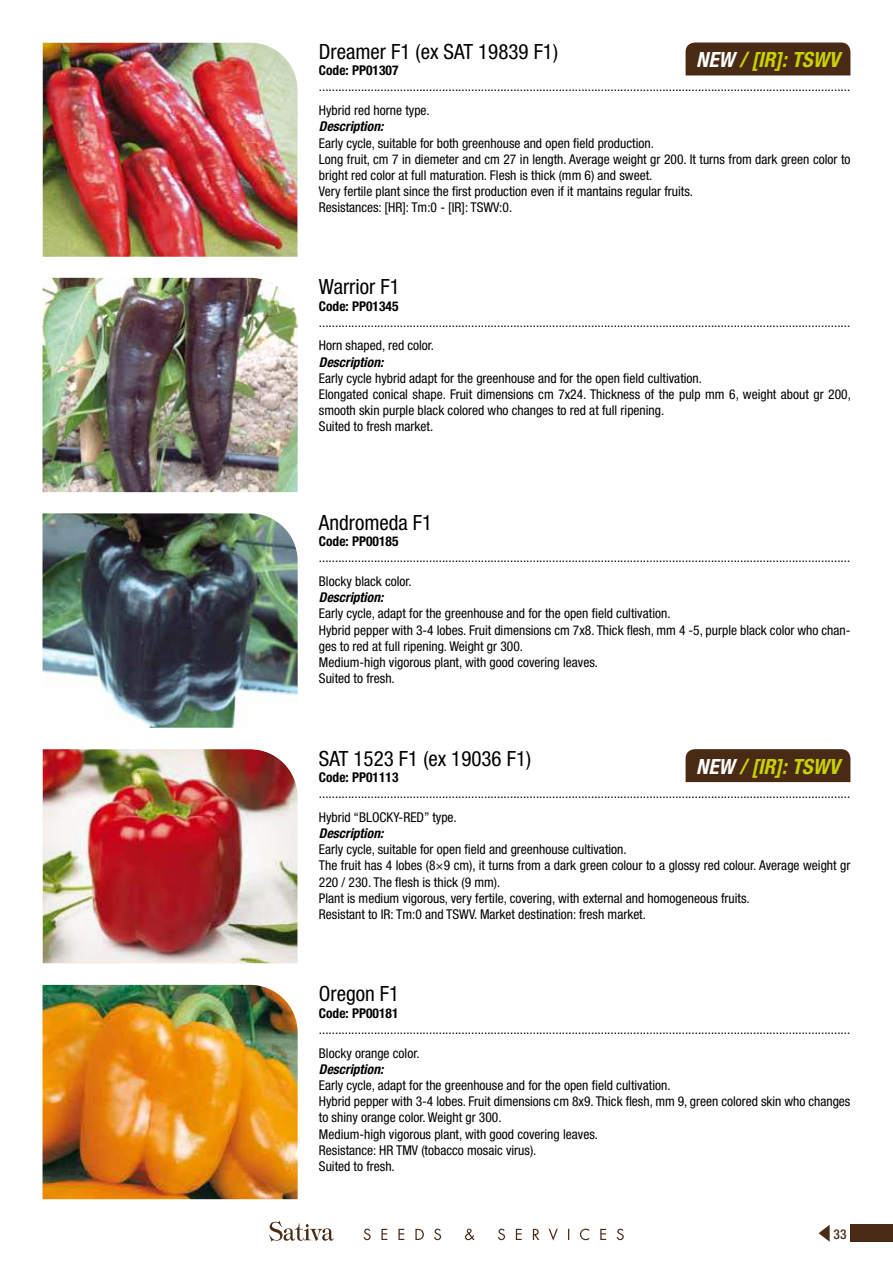
<style>
.page{position:relative;width:893px;height:1263px;background:#fff}
.page>*{position:absolute;margin:0;border:0;box-sizing:border-box;transform-origin:0 0}
.t1{font:condensed 21px "Helvetica Neue";color:#000}
.t2{font:italic 700 condensed 21px "Helvetica Neue";color:#c8d100}
.t3{font:condensed 13.5px/16.2px "Helvetica Neue";color:#000}
.t4{font:700 condensed 13.5px "Helvetica Neue";color:#000}
.t5{font:italic 700 condensed 13.5px "Helvetica Neue";color:#000}
.t6{font:500 condensed 13.5px "Helvetica Neue";color:#482a15}
.s1{color:#fff}
</style>
<div class="page">
<svg style="left:819px;top:1225px;width:11px;height:17px"></svg>
<div style="left:850px;top:1225px;width:43px;height:17px;background:#482a15"></div>
<svg style="left:364px;top:1228px;width:260px;height:13px"></svg>
<svg style="left:269px;top:1220px;width:65px;height:22px"></svg>
<img style="left:42px;top:42px;width:256px;height:215px">
<img style="left:42px;top:749px;width:256px;height:215px">
<img style="left:43px;top:513px;width:255px;height:215px">
<img style="left:43px;top:278px;width:255px;height:214px">
<img style="left:43px;top:985px;width:255px;height:214px">
<div style="left:686px;top:43px;width:164px;height:32px;background:#482a15"></div>
<div style="left:686px;top:749px;width:164px;height:33px;background:#482a15"></div>
<h1 class="t1" style="left:319px;top:39px;width:241px">Dreamer F1 (ex SAT 19839 F1)</h1>
<p class="t4" style="left:319px;top:62px;width:81px">Code: PP01307</p>
<p class="t3" style="left:319px;top:75px;width:533px;line-height:23.7px">....................................................................................................................................................................<br>Hybrid red horne type.</p>
<p class="t5" style="left:319px;top:118px;width:66px">Description:</p>
<p class="t3" style="left:319px;top:135px;width:533px">Early cycle, suitable for both greenhouse and open field production.<br>Long fruit, cm 7 in diemeter and cm 27 in length. Average weight gr 200. It turns from dark green color to bright red color at full maturation. Flesh is thick (mm 6) and sweet.<br>Very fertile plant since the first production even if it mantains regular fruits.<br>Resistances: [HR]: Tm:0 - [IR]: TSWV:0.</p>
<h1 class="t2" style="left:696px;top:47px;width:145px"><span class="s1">NEW</span> / [IR]: TSWV</h1>
<h1 class="t1" style="left:319px;top:275px;width:82px">Warrior F1</h1>
<p class="t4" style="left:319px;top:298px;width:81px">Code: PP01345</p>
<p class="t3" style="left:319px;top:310px;width:533px;line-height:23.7px">....................................................................................................................................................................<br>Horn shaped, red color.</p>
<p class="t5" style="left:319px;top:354px;width:66px">Description:</p>
<p class="t3" style="left:319px;top:370px;width:534px">Early cycle hybrid adapt for the greenhouse and for the open field cultivation.<br>Elongated conical shape. Fruit dimensions cm 7x24. Thickness of the pulp mm 6, weight about gr 200, smooth skin purple black colored who changes to red at full ripening.<br>Suited to fresh market.</p>
<h1 class="t1" style="left:319px;top:510px;width:115px">Andromeda F1</h1>
<p class="t4" style="left:319px;top:533px;width:81px">Code: PP00185</p>
<p class="t3" style="left:319px;top:546px;width:533px;line-height:23.7px">....................................................................................................................................................................<br>Blocky black color.</p>
<p class="t5" style="left:319px;top:589px;width:66px">Description:</p>
<p class="t3" style="left:319px;top:605px;width:533px">Early cycle, adapt for the greenhouse and for the open field cultivation.<br>Hybrid pepper with 3-4 lobes. Fruit dimensions cm 7x8. Thick flesh, mm 4 -5, purple black color who chan&shy;ges to red at full ripening. Weight gr 300.<br>Medium-high vigorous plant, with good covering leaves.<br>Suited to fresh.</p>
<h1 class="t1" style="left:319px;top:746px;width:214px">SAT 1523 F1 (ex 19036 F1)</h1>
<p class="t4" style="left:319px;top:769px;width:81px">Code: PP01113</p>
<p class="t3" style="left:319px;top:781px;width:533px;line-height:23.7px">....................................................................................................................................................................<br>Hybrid “BLOCKY-RED” type.</p>
<p class="t5" style="left:319px;top:825px;width:66px">Description:</p>
<p class="t3" style="left:319px;top:841px;width:533px">Early cycle, suitable for open field and greenhouse cultivation.<br>The fruit has 4 lobes (8×9 cm), it turns from a dark green colour to a glossy red colour. Average weight gr 220 / 230. The flesh is thick (9 mm).<br>Plant is medium vigorous, very fertile, covering, with external and homogeneous fruits.<br>Resistant to IR: Tm:0 and TSWV. Market destination: fresh market.</p>
<h1 class="t2" style="left:696px;top:753px;width:145px"><span class="s1">NEW</span> / [IR]: TSWV</h1>
<h1 class="t1" style="left:319px;top:982px;width:82px">Oregon F1</h1>
<p class="t4" style="left:319px;top:1005px;width:81px">Code: PP00181</p>
<p class="t3" style="left:319px;top:1017px;width:533px;line-height:23.7px">....................................................................................................................................................................<br>Blocky orange color.</p>
<p class="t5" style="left:319px;top:1061px;width:66px">Description:</p>
<p class="t3" style="left:319px;top:1077px;width:533px">Early cycle, adapt for the greenhouse and for the open field cultivation.<br>Hybrid pepper with 3-4 lobes. Fruit dimensions cm 8x9. Thick flesh, mm 9, green colored skin who changes to shiny orange color. Weight gr 300.<br>Medium-high vigorous plant, with good covering leaves.<br>Resistance: HR TMV (tobacco mosaic virus).<br>Suited to fresh.</p>
<p class="t6" style="left:833px;top:1226px;width:14px">33</p>
</div>
